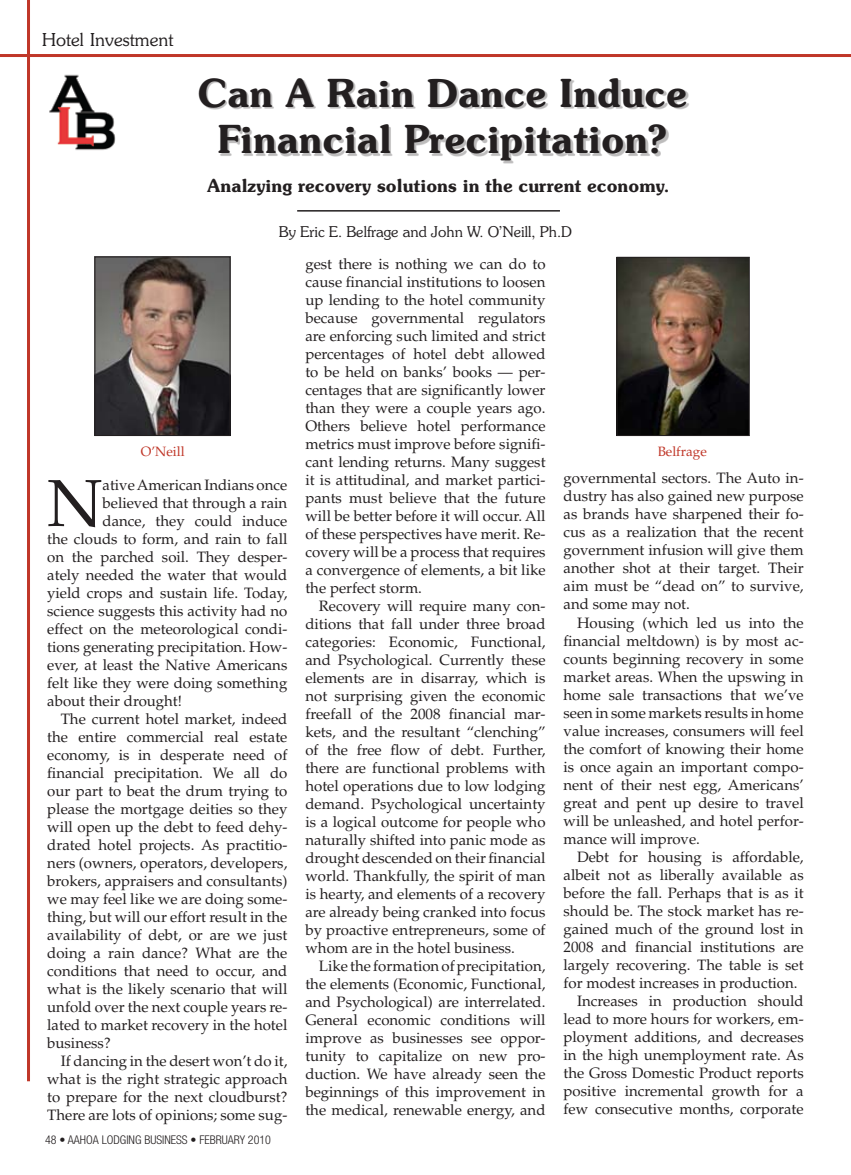
<style>
.page{position:relative;width:851px;height:1175px;background:#fff}
.page>*{position:absolute;margin:0;border:0;box-sizing:border-box;transform-origin:0 0}
.t1{font:66.45px "Palatino";color:#231f20}
.t2{font:600 39px/46.8px "Souvenir IT Cby BT";color:#231f20;text-align:center}
.t3{font:600 18px "Souvenir IT Cby BT";color:#231f20}
.t4{font:300 18px "Souvenir IT Cby BT";color:#231f20}
.t5{font:15px/18px "Palatino";color:#231f20;text-align:justify}
.t6{font:300 15px "Souvenir IT Cby BT";color:#231f20}
.t7{font:13.5px "Palatino";color:#c03729}
.t8{font:300 condensed 12px "Helvetica Neue";color:#231f20}
</style>
<div class="page">
<hr style="left:0;top:54px;width:850px;height:3px;background:#c03729">
<hr style="left:27px;top:0;width:3px;height:1081px;background:#c03729">
<img style="left:50px;top:74px;width:66px;height:76px">
<hr style="left:297px;top:210px;width:263px;height:2px;background:#231f20">
<div style="left:201px;top:80px;width:643px;height:98px;background:#231f20;opacity:.3"></div>
<img style="left:618px;top:259px;width:129px;height:175px">
<div style="left:616px;top:257px;width:133px;height:179px;border:1px solid #231f20"></div>
<img style="left:96px;top:258px;width:132px;height:176px">
<div style="left:94px;top:256px;width:136px;height:180px;border:1px solid #231f20"></div>
<p class="t4" style="left:42px;top:29px;width:133px">Hotel Investment</p>
<h2 class="t2" style="left:197px;top:68px;width:491px">Can A Rain Dance Induce<br>Financial Precipitation?</h2>
<p class="t3" style="left:207px;top:174px;width:464px">Analzying recovery solutions in the current economy.</p>
<p class="t6" style="left:279px;top:222px;width:295px">By Eric E. Belfrage and John W. O’Neill, Ph.D</p>
<p class="t5" style="left:305px;top:255px;width:242px">gest there is nothing we can do to cause financial institutions to loosen up lending to the hotel community because governmental regulators are enforcing such limited and strict percentages of hotel debt allowed to be held on banks’ books — per&shy;centages that are significantly lower than they were a couple years ago.<br>Others believe hotel performance metrics must improve before signifi&shy;cant lending returns. Many suggest it is attitudinal, and market partici&shy;pants must believe that the future will be better before it will occur. All of these perspectives have merit. Re&shy;covery will be a process that requires a convergence of elements, a bit like the perfect storm.</p>
<p class="t5" style="left:305px;top:597px;width:242px;text-indent:13px">Recovery will require many con&shy;ditions that fall under three broad categories: Economic, Functional, and Psychological. Currently these elements are in disarray, which is not surprising given the economic freefall of the 2008 financial mar&shy;kets, and the resultant “clenching” of the free flow of debt. Further, there are functional problems with hotel operations due to low lodging demand. Psychological uncertainty is a logical outcome for people who naturally shifted into panic mode as drought descended on their financial world. Thankfully, the spirit of man is hearty, and elements of a recovery are already being cranked into focus by proactive entrepreneurs, some of whom are in the hotel business.</p>
<p class="t5" style="left:305px;top:957px;width:242px;text-indent:13px">Like the formation of precipitation, the elements (Economic, Functional, and Psychological) are interrelated.<br>General economic conditions will improve as businesses see oppor&shy;tunity to capitalize on new pro&shy;duction. We have already seen the beginnings of this improvement in the medical, renewable energy, and</p>
<p class="t7" style="left:141px;top:443px;width:45px">O’Neill</p>
<p class="t7" style="left:657px;top:443px;width:51px">Belfrage</p>
<p class="t5" style="left:563px;top:469px;width:242px">governmental sectors. The Auto in&shy;dustry has also gained new purpose as brands have sharpened their fo&shy;cus as a realization that the recent government infusion will give them another shot at their target. Their aim must be “dead on” to survive, and some may not.</p>
<p class="t5" style="left:563px;top:613px;width:242px;text-indent:14px">Housing (which led us into the financial meltdown) is by most ac&shy;counts beginning recovery in some market areas. When the upswing in home sale transactions that we’ve seen in some markets results in home value increases, consumers will feel the comfort of knowing their home is once again an important compo&shy;nent of their nest egg, Americans’ great and pent up desire to travel will be unleashed, and hotel perfor&shy;mance will improve.</p>
<p class="t5" style="left:577px;top:847px;width:228px">Debt for housing is affordable,</p>
<p class="t5" style="left:563px;top:865px;width:241px">albeit not as liberally available as</p>
<p class="t5" style="left:563px;top:883px;width:242px">before the fall. Perhaps that is as it</p>
<p class="t5" style="left:563px;top:901px;width:241px">should be. The stock market has re-</p>
<p class="t5" style="left:563px;top:919px;width:241px">gained much of the ground lost in</p>
<p class="t5" style="left:563px;top:937px;width:241px">2008 and financial institutions are</p>
<p class="t5" style="left:563px;top:955px;width:242px">largely recovering. The table is set</p>
<p class="t5" style="left:563px;top:973px;width:235px">for modest increases in production.</p>
<p class="t5" style="left:577px;top:991px;width:228px">Increases in production should</p>
<p class="t5" style="left:563px;top:1009px;width:242px">lead to more hours for workers, em-</p>
<p class="t5" style="left:563px;top:1027px;width:242px">ployment additions, and decreases</p>
<p class="t5" style="left:563px;top:1045px;width:242px">in the high unemployment rate. As</p>
<p class="t5" style="left:563px;top:1063px;width:241px">the Gross Domestic Product reports</p>
<p class="t5" style="left:563px;top:1081px;width:241px">positive incremental growth for a</p>
<p class="t5" style="left:563px;top:1099px;width:242px">few consecutive months, corporate</p>
<h1 class="t1" style="left:47px;top:464px;width:57px">N</h1>
<p class="t5" style="left:102px;top:476px;width:186px">ative American Indians once</p>
<p class="t5" style="left:102px;top:494px;width:186px">believed that through a rain</p>
<p class="t5" style="left:102px;top:512px;width:186px">dance, they could induce</p>
<p class="t5" style="left:47px;top:530px;width:241px">the clouds to form, and rain to fall</p>
<p class="t5" style="left:47px;top:548px;width:241px">on the parched soil. They desper-</p>
<p class="t5" style="left:47px;top:566px;width:241px">ately needed the water that would</p>
<p class="t5" style="left:47px;top:584px;width:241px">yield crops and sustain life. Today,</p>
<p class="t5" style="left:47px;top:602px;width:241px">science suggests this activity had no</p>
<p class="t5" style="left:47px;top:620px;width:242px">effect on the meteorological condi-</p>
<p class="t5" style="left:47px;top:638px;width:242px">tions generating precipitation. How-</p>
<p class="t5" style="left:47px;top:656px;width:241px">ever, at least the Native Americans</p>
<p class="t5" style="left:47px;top:674px;width:241px">felt like they were doing something</p>
<p class="t5" style="left:47px;top:692px;width:136px">about their drought!</p>
<p class="t5" style="left:61px;top:710px;width:228px">The current hotel market, indeed</p>
<p class="t5" style="left:47px;top:728px;width:242px">the entire commercial real estate</p>
<p class="t5" style="left:47px;top:746px;width:242px">economy, is in desperate need of</p>
<p class="t5" style="left:47px;top:764px;width:241px">financial precipitation. We all do</p>
<p class="t5" style="left:47px;top:782px;width:242px">our part to beat the drum trying to</p>
<p class="t5" style="left:47px;top:800px;width:242px">please the mortgage deities so they</p>
<p class="t5" style="left:47px;top:818px;width:242px">will open up the debt to feed dehy-</p>
<p class="t5" style="left:47px;top:836px;width:242px">drated hotel projects. As practitio-</p>
<p class="t5" style="left:47px;top:854px;width:242px">ners (owners, operators, developers,</p>
<p class="t5" style="left:47px;top:872px;width:241px">brokers, appraisers and consultants)</p>
<p class="t5" style="left:47px;top:890px;width:242px">we may feel like we are doing some-</p>
<p class="t5" style="left:47px;top:908px;width:242px">thing, but will our effort result in the</p>
<p class="t5" style="left:47px;top:926px;width:241px">availability of debt, or are we just</p>
<p class="t5" style="left:47px;top:944px;width:241px">doing a rain dance? What are the</p>
<p class="t5" style="left:47px;top:962px;width:242px">conditions that need to occur, and</p>
<p class="t5" style="left:47px;top:980px;width:241px">what is the likely scenario that will</p>
<p class="t5" style="left:47px;top:998px;width:242px">unfold over the next couple years re-</p>
<p class="t5" style="left:47px;top:1016px;width:242px">lated to market recovery in the hotel</p>
<p class="t5" style="left:47px;top:1034px;width:65px">business?</p>
<p class="t5" style="left:61px;top:1052px;width:228px">If dancing in the desert won’t do it,</p>
<p class="t5" style="left:47px;top:1070px;width:242px">what is the right strategic approach</p>
<p class="t5" style="left:47px;top:1088px;width:242px">to prepare for the next cloudburst?</p>
<p class="t5" style="left:47px;top:1106px;width:241px">There are lots of opinions; some sug-</p>
<p class="t8" style="left:45px;top:1132px;width:227px">48 • AAHOA LODGING BUSINESS • FEBRUARY 2010</p>
</div>
